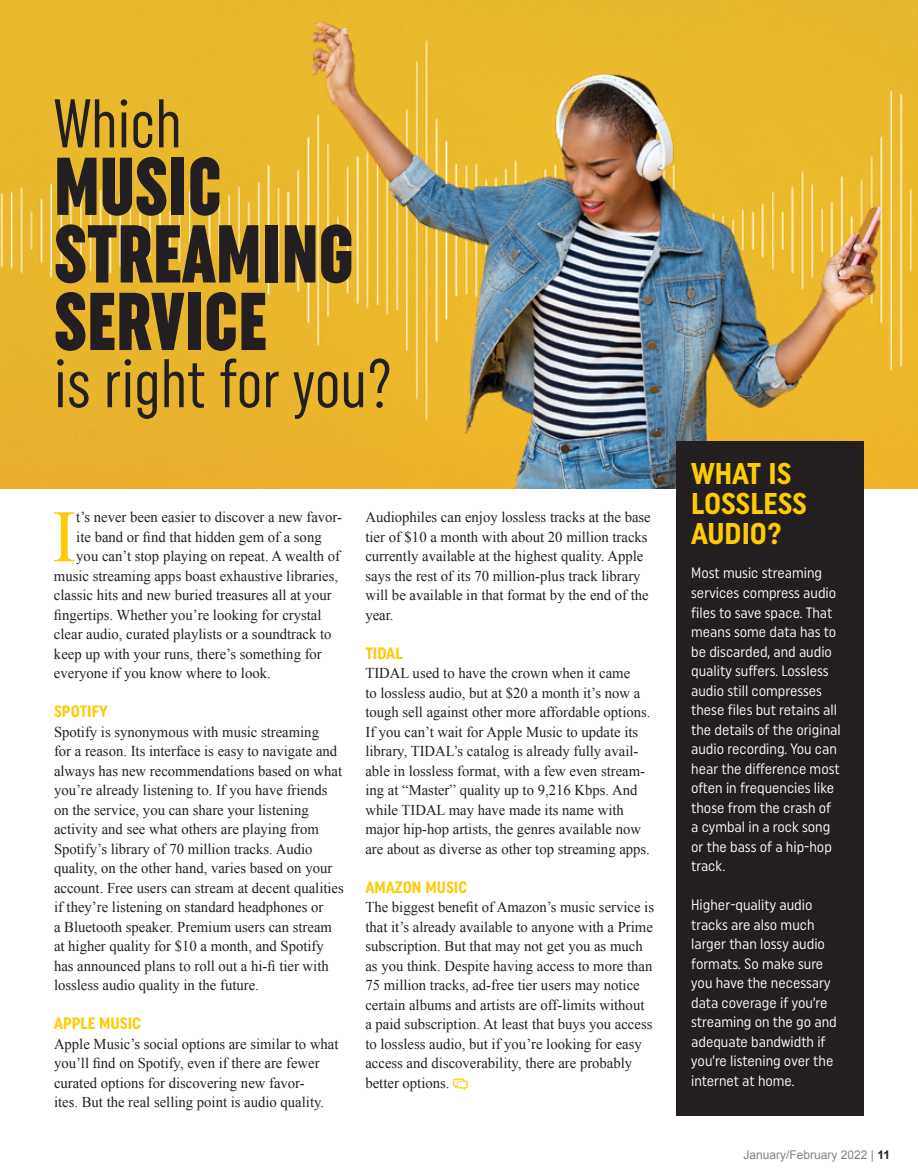
<style>
.page{position:relative;width:918px;height:1175px;background:#fff}
.page>*{position:absolute;margin:0;border:0;box-sizing:border-box;transform-origin:0 0}
.t1{font:900 extra-condensed 81.75px/67.5px "Uniform";color:#231f20}
.t2{font:73.95px "Times New Roman";color:#ffcb05}
.t3{font:extra-condensed 68.7px "Uniform";color:#231f20}
.t4{font:700 30px/30px "Uniform Condensed";color:#ffcb05}
.t5{font:700 16.5px "Uniform Condensed";color:#ffcb05}
.t6{font:15px/19.5px "Times New Roman";color:#231f20}
.t7{font:15px/19.5px "Uniform Condensed";color:#fff}
.t8{font:12px "Arial";color:#808285}
.s1{font-weight:700;color:#231f20}
</style>
<div class="page">
<img style="left:0;top:0;width:313px;height:488px">
<img style="left:313px;top:0;width:605px;height:488px">
<div style="left:676px;top:441px;width:188px;height:674px;background:#231f20"></div>
<h3 class="t3" style="left:54px;top:83px;width:129px">Which</h3>
<h1 class="t1" style="left:54px;top:152px;width:301px">MUSIC<br>STREAMING<br>SERVICE</h1>
<h3 class="t3" style="left:54px;top:343px;width:340px">is right for you?</h3>
<h2 class="t2" style="left:52px;top:487px;width:26px">I</h2>
<p class="t6" style="left:76px;top:507px;width:267px">t’s never been easier to discover a new favor-</p>
<p class="t6" style="left:76px;top:527px;width:247px">ite band or find that hidden gem of a song</p>
<p class="t6" style="left:76px;top:546px;width:265px">you can’t stop playing on repeat. A wealth of</p>
<p class="t6" style="left:54px;top:566px;width:286px">music streaming apps boast exhaustive libraries,</p>
<p class="t6" style="left:54px;top:585px;width:279px">classic hits and new buried treasures all at your</p>
<p class="t6" style="left:54px;top:605px;width:269px">fingertips. Whether you’re looking for crystal</p>
<p class="t6" style="left:54px;top:624px;width:279px">clear audio, curated playlists or a soundtrack to</p>
<p class="t6" style="left:54px;top:644px;width:269px">keep up with your runs, there’s something for</p>
<p class="t6" style="left:54px;top:663px;width:218px">everyone if you know where to look.</p>
<p class="t5" style="left:54px;top:701px;width:55px">SPOTIFY</p>
<p class="t6" style="left:54px;top:722px;width:291px">Spotify is synonymous with music streaming<br>for a reason. Its interface is easy to navigate and always has new recommendations based on what you’re already listening to. If you have friends on the service, you can share your listening activity and see what others are playing from Spotify’s library of 70 million tracks. Audio quality, on the other hand, varies based on your account. Free users can stream at decent qualities if they’re listening on standard headphones or<br>a Bluetooth speaker. Premium users can stream at higher quality for $10 a month, and Spotify has announced plans to roll out a hi-fi tier with lossless audio quality in the future.</p>
<p class="t5" style="left:54px;top:1013px;width:89px">APPLE MUSIC</p>
<p class="t6" style="left:54px;top:1034px;width:286px">Apple Music’s social options are similar to what you’ll find on Spotify, even if there are fewer curated options for discovering new favor-<br>ites. But the real selling point is audio quality.</p>
<p class="t6" style="left:365px;top:507px;width:287px">Audiophiles can enjoy lossless tracks at the base tier of $10 a month with about 20 million tracks currently available at the highest quality. Apple says the rest of its 70 million-plus track library will be available in that format by the end of the year.</p>
<p class="t5" style="left:365px;top:643px;width:39px">TIDAL</p>
<p class="t6" style="left:365px;top:663px;width:287px">TIDAL used to have the crown when it came<br>to lossless audio, but at $20 a month it’s now a tough sell against other more affordable options.<br>If you can’t wait for Apple Music to update its library, TIDAL’s catalog is already fully avail&shy;able in lossless format, with a few even stream&shy;ing at “Master” quality up to 9,216 Kbps. And while TIDAL may have made its name with major hip-hop artists, the genres available now are about as diverse as other top streaming apps.</p>
<p class="t5" style="left:365px;top:877px;width:103px">AMAZON MUSIC</p>
<p class="t6" style="left:365px;top:897px;width:290px">The biggest benefit of Amazon’s music service is that it’s already available to anyone with a Prime subscription. But that may not get you as much as you think. Despite having access to more than 75 million tracks, ad-free tier users may notice certain albums and artists are off-limits without a paid subscription. At least that buys you access to lossless audio, but if you’re looking for easy access and discoverability, there are probably better options.</p>
<h3 class="t4" style="left:691px;top:457px;width:117px">WHAT IS<br>LOSSLESS<br>AUDIO?</h3>
<p class="t7" style="left:691px;top:563px;width:151px">Most music streaming services compress audio files to save space. That means some data has to be discarded, and audio quality suffers. Lossless audio still compresses these files but retains all the details of the original audio recording. You can hear the difference most often in frequencies like those from the crash of a cymbal in a rock song or the bass of a hip-hop track.</p>
<p class="t7" style="left:691px;top:894px;width:147px">Higher-quality audio tracks are also much larger than lossy audio formats. So make sure you have the necessary data coverage if you’re streaming on the go and adequate bandwidth if you’re listening over the internet at home.</p>
<p class="t8" style="left:744px;top:1146px;width:148px">January/February 2022 | <span class="s1">11</span></p>
</div>
